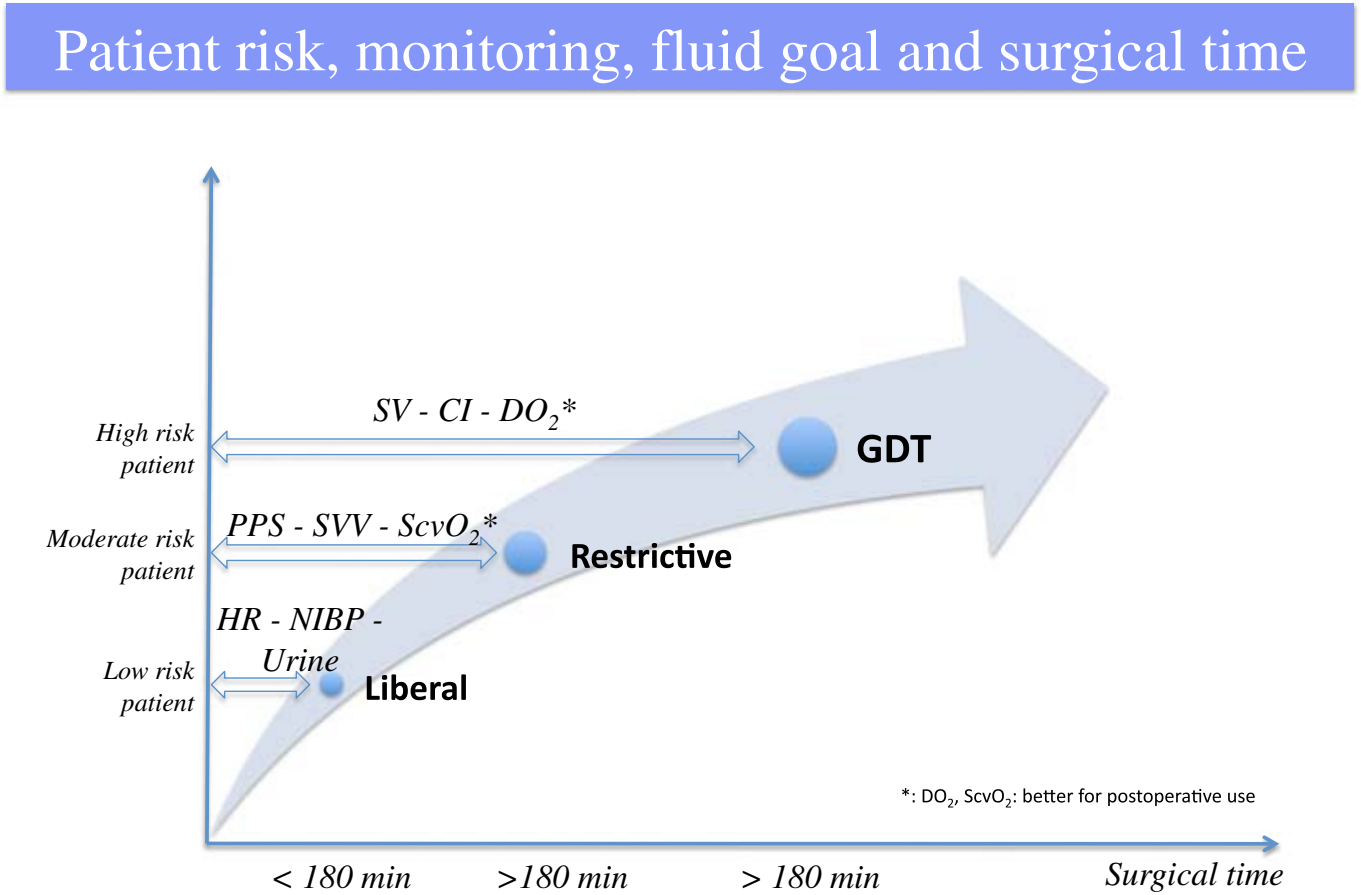
<style>
.page{position:relative;width:1361px;height:895px;background:#fff}
.page>*{position:absolute;margin:0;border:0;box-sizing:border-box;transform-origin:0 0}
.t1{font:59.6px "Times";color:#fff}
.t2{font:italic 33.6px/41.2px "Times";color:#000;text-align:center}
.t3{font:italic 26px/31.6px "Times";color:#000;text-align:right}
</style>
<div class="page">
<img style="left:3px;top:3px;width:1355px;height:855px">
<svg style="left:756px;top:841px;width:506px;height:4px;background:#82aad3"></svg>
<svg style="left:1262px;top:834px;width:17px;height:18px"></svg>
<div style="left:7px;top:4px;width:1347px;height:86px;background:#8497f9"></div>
<svg style="left:858px;top:434px;width:73px;height:28px;background:#757a81"></svg>
<svg style="left:203px;top:166px;width:553px;height:681px"></svg>
<svg style="left:902px;top:787px;width:114px;height:20px"></svg>
<svg style="left:1023px;top:788px;width:78px;height:14px"></svg>
<svg style="left:1108px;top:788px;width:113px;height:17px"></svg>
<svg style="left:1228px;top:792px;width:27px;height:10px"></svg>
<h1 class="t1" style="left:54px;top:29px;width:1254px">Patient risk, monitoring, fluid goal and surgical time</h1>
<p class="t3" style="left:96px;top:419px;width:100px">High risk patient</p>
<p class="t3" style="left:47px;top:524px;width:149px">Moderate risk patient</p>
<p class="t3" style="left:103px;top:656px;width:92px">Low risk patient</p>
<p class="t2" style="left:373px;top:392px;width:205px">SV - CI - DO<sub>2</sub>*</p>
<p class="t2" style="left:227px;top:507px;width:272px">PPS - SVV - ScvO<sub>2</sub>*</p>
<p class="t2" style="left:217px;top:600px;width:168px">HR - NIBP -<br>Urine</p>
<p class="t2" style="left:496px;top:858px;width:134px">&gt;180 min</p>
<p class="t2" style="left:1105px;top:855px;width:181px">Surgical time</p>
<p class="t2" style="left:271px;top:858px;width:142px">&lt; 180 min</p>
<p class="t2" style="left:740px;top:858px;width:142px">&gt; 180 min</p>
</div>
